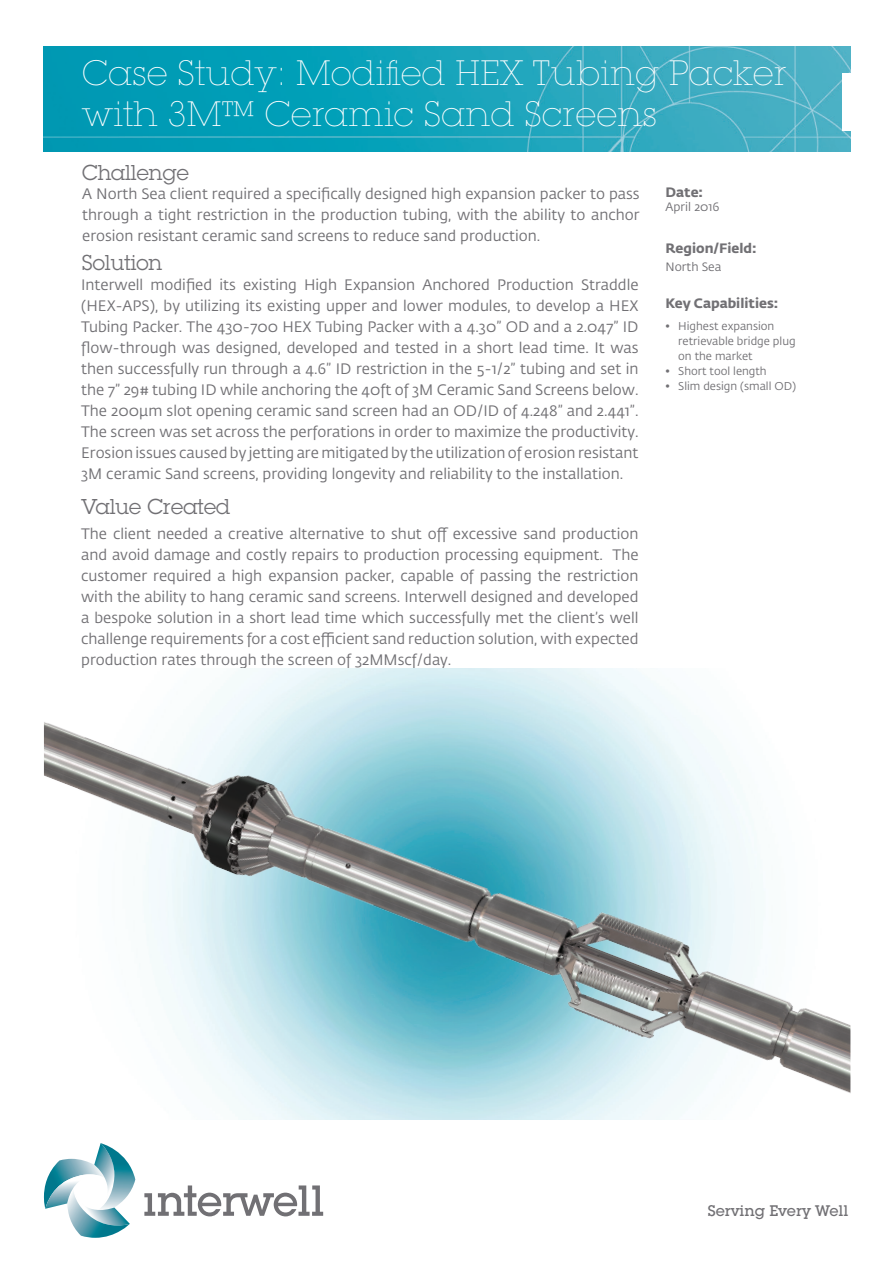
<style>
.page{position:relative;width:893px;height:1263px;background:#fff}
.page>*{position:absolute;margin:0;border:0;box-sizing:border-box;transform-origin:0 0}
.t1{font:200 34.5px/41.4px "Lubalin Graph Std";letter-spacing:.01em;color:#fff}
.t2{font:21px "Lubalin Graph Std";color:#717074}
.t3{font:15px/21px "Fedra Sans Std";color:#717074;text-align:justify}
.t4{font:500 15px "Lubalin Graph Std";color:#717074}
.t5{font:700 13.5px "Fedra Sans Std";color:#717074}
.t6{font:12px "Fedra Sans Std";color:#717074}
.t7{font:11.25px/15px "Fedra Sans Std";color:#717074}
</style>
<div class="page">
<svg style="left:144px;top:1185px;width:179px;height:31px"></svg>
<img style="left:44px;top:1159px;width:50px;height:48px">
<img style="left:94px;top:1152px;width:4px;height:22px">
<img style="left:98px;top:1143px;width:37px;height:49px">
<img style="left:68px;top:1188px;width:62px;height:50px">
<img style="left:79px;top:1204px;width:51px;height:21px">
<img style="left:45px;top:1174px;width:57px;height:35px">
<img style="left:70px;top:1175px;width:14px;height:4px">
<img style="left:44px;top:47px;width:806px;height:104px">
<img style="left:44px;top:668px;width:806px;height:451px">
<div style="left:843px;top:73px;width:18px;height:57px;background:#fff"></div>
<h1 class="t1" style="left:82px;top:52px;width:705px">Case Study: Modified HEX Tubing Packer with 3M™ Ceramic Sand Screens</h1>
<h2 class="t2" style="left:82px;top:159px;width:108px">Challenge</h2>
<p class="t3" style="left:82px;top:183px;width:559px">A North Sea client required a specifically designed high expansion packer to pass through a tight restriction in the production tubing, with the ability to anchor erosion resistant ceramic sand screens to reduce sand production.</p>
<p class="t5" style="left:665px;top:184px;width:39px">Date:</p>
<p class="t6" style="left:665px;top:200px;width:55px">April 2016</p>
<p class="t5" style="left:665px;top:239px;width:93px">Region/Field:</p>
<h2 class="t2" style="left:82px;top:249px;width:82px">Solution</h2>
<p class="t6" style="left:665px;top:259px;width:57px">North Sea</p>
<p class="t3" style="left:81px;top:274px;width:559px">Interwell modified its existing High Expansion Anchored Production Straddle (HEX-APS), by utilizing its existing upper and lower modules, to develop a HEX Tubing Packer. The 430-700 HEX Tubing Packer with a 4.30” OD and a 2.047” ID flow-through was designed, developed and tested in a short lead time. It was then successfully run through a 4.6” ID restriction in the 5-1/2” tubing and set in the 7” 29# tubing ID while anchoring the 40ft of 3M Ceramic Sand Screens below.<br>The 200µm slot opening ceramic sand screen had an OD/ID of 4.248” and 2.441”.<br>The screen was set across the perforations in order to maximize the productivity.<br>Erosion issues caused by jetting are mitigated by the utilization of erosion resistant 3M ceramic Sand screens, providing longevity and reliability to the installation.</p>
<h2 class="t2" style="left:81px;top:493px;width:150px">Value Created</h2>
<p class="t3" style="left:81px;top:523px;width:559px">The client needed a creative alternative to shut off excessive sand production and avoid damage and costly repairs to production processing equipment. The customer required a high expansion packer, capable of passing the restriction with the ability to hang ceramic sand screens. Interwell designed and developed a bespoke solution in a short lead time which successfully met the client’s well challenge requirements for a cost efficient sand reduction solution, with expected production rates through the screen of 32MMscf/day.</p>
<p class="t5" style="left:665px;top:295px;width:114px">Key Capabilities:</p>
<p class="t7" style="left:678px;top:318px;width:119px;text-indent:-13px">• Highest expansion retrievable bridge plug on the market</p>
<p class="t7" style="left:665px;top:363px;width:103px">• Short tool length</p>
<p class="t7" style="left:665px;top:378px;width:132px">• Slim design (small OD)</p>
<p class="t4" style="left:708px;top:1201px;width:142px">Serving Every Well</p>
</div>
